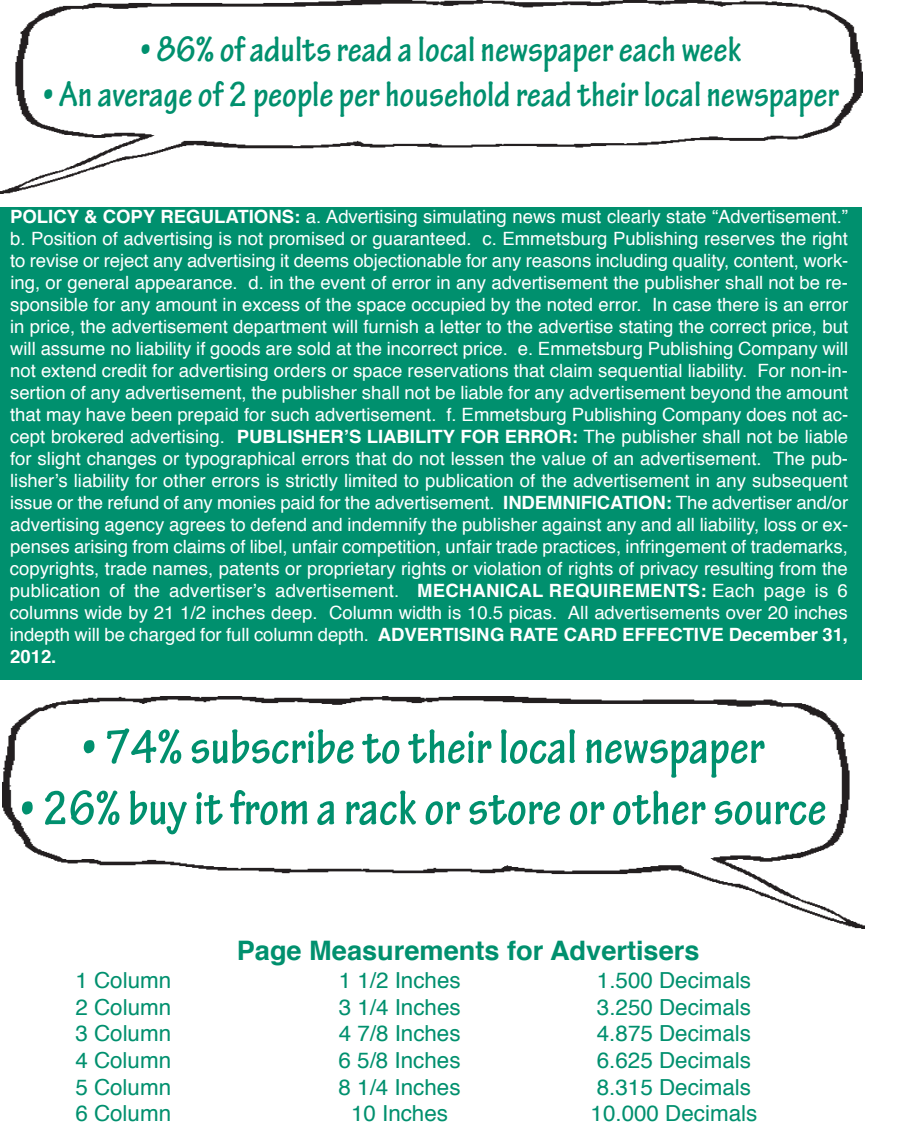
<style>
.page{position:relative;width:906px;height:1133px;background:#fff}
.page>*{position:absolute;margin:0;border:0;box-sizing:border-box;transform-origin:0 0}
.t1{font:700 condensed 51px "Tekton Pro";color:#00906e}
.t2{font:700 condensed 37.5px "Tekton Pro";color:#00906e}
.t3{font:700 26.85px "Helvetica";color:#00906e}
.t4{font:22.05px "Helvetica";color:#00906e}
.t5{font:18.3px/21.9px "Helvetica";letter-spacing:-.005em;color:#fff;text-align:justify}
.s1{font-weight:700}
</style>
<div class="page">
<div style="left:0;top:207px;width:861px;height:473px;background:#00906e"></div>
<img style="left:1px;top:0;width:861px;height:193px">
<img style="left:3px;top:696px;width:861px;height:232px">
<h2 class="t2" style="left:140px;top:36px;width:602px">• 86% of adults read a local newspaper each week</h2>
<h2 class="t2" style="left:43px;top:81px;width:797px">• An average of 2 people per household read their local newspaper</h2>
<p class="t5" style="left:10px;top:207px;width:840px"><span class="s1">POLICY &amp; COPY REGULATIONS:</span> a. Advertising simulating news must clearly state “Advertisement.” b. Position of advertising is not promised or guaranteed. c. Emmetsburg Publishing reserves the right to revise or reject any advertising it deems objectionable for any reasons including quality, content, work&shy;ing, or general appearance. d. in the event of error in any advertisement the publisher shall not be re&shy;sponsible for any amount in excess of the space occupied by the noted error. In case there is an error in price, the advertisement department will furnish a letter to the advertise stating the correct price, but will assume no liability if goods are sold at the incorrect price. e. Emmetsburg Publishing Company will not extend credit for advertising orders or space reservations that claim sequential liability. For non-in&shy;sertion of any advertisement, the publisher shall not be liable for any advertisement beyond the amount that may have been prepaid for such advertisement. f. Emmetsburg Publishing Company does not ac&shy;cept brokered advertising. <span class="s1">PUBLISHER’S LIABILITY FOR ERROR:</span> The publisher shall not be liable for slight changes or typographical errors that do not lessen the value of an advertisement. The pub&shy;lisher’s liability for other errors is strictly limited to publication of the advertisement in any subsequent issue or the refund of any monies paid for the advertisement. <span class="s1">INDEMNIFICATION:</span> The advertiser and/or advertising agency agrees to defend and indemnify the publisher against any and all liability, loss or ex&shy;penses arising from claims of libel, unfair competition, unfair trade practices, infringement of trademarks, copyrights, trade names, patents or proprietary rights or violation of rights of privacy resulting from the publication of the advertiser’s advertisement. <span class="s1">MECHANICAL REQUIREMENTS:</span> Each page is 6 columns wide by 21 1/2 inches deep. Column width is 10.5 picas. All advertisements over 20 inches indepth will be charged for full column depth. <span class="s1">ADVERTISING RATE CARD EFFECTIVE December 31, 2012.</span></p>
<h1 class="t1" style="left:82px;top:728px;width:684px">• 74% subscribe to their local newspaper</h1>
<h1 class="t1" style="left:20px;top:789px;width:807px">• 26% buy it from a rack or store or other source</h1>
<h3 class="t3" style="left:237px;top:939px;width:464px">Page Measurements for Advertisers</h3>
<p class="t4" style="left:75px;top:971px;width:97px">1 Column</p>
<p class="t4" style="left:338px;top:971px;width:123px">1 1/2 Inches</p>
<p class="t4" style="left:596px;top:971px;width:156px">1.500 Decimals</p>
<p class="t4" style="left:75px;top:997px;width:97px">2 Column</p>
<p class="t4" style="left:338px;top:997px;width:123px">3 1/4 Inches</p>
<p class="t4" style="left:596px;top:997px;width:156px">3.250 Decimals</p>
<p class="t4" style="left:75px;top:1024px;width:97px">3 Column</p>
<p class="t4" style="left:338px;top:1024px;width:123px">4 7/8 Inches</p>
<p class="t4" style="left:596px;top:1024px;width:156px">4.875 Decimals</p>
<p class="t4" style="left:75px;top:1050px;width:97px">4 Column</p>
<p class="t4" style="left:338px;top:1050px;width:123px">6 5/8 Inches</p>
<p class="t4" style="left:596px;top:1050px;width:156px">6.625 Decimals</p>
<p class="t4" style="left:75px;top:1077px;width:97px">5 Column</p>
<p class="t4" style="left:338px;top:1077px;width:123px">8 1/4 Inches</p>
<p class="t4" style="left:596px;top:1077px;width:156px">8.315 Decimals</p>
<p class="t4" style="left:75px;top:1103px;width:97px">6 Column</p>
<p class="t4" style="left:351px;top:1103px;width:98px">10 Inches</p>
<p class="t4" style="left:590px;top:1103px;width:168px">10.000 Decimals</p>
</div>
